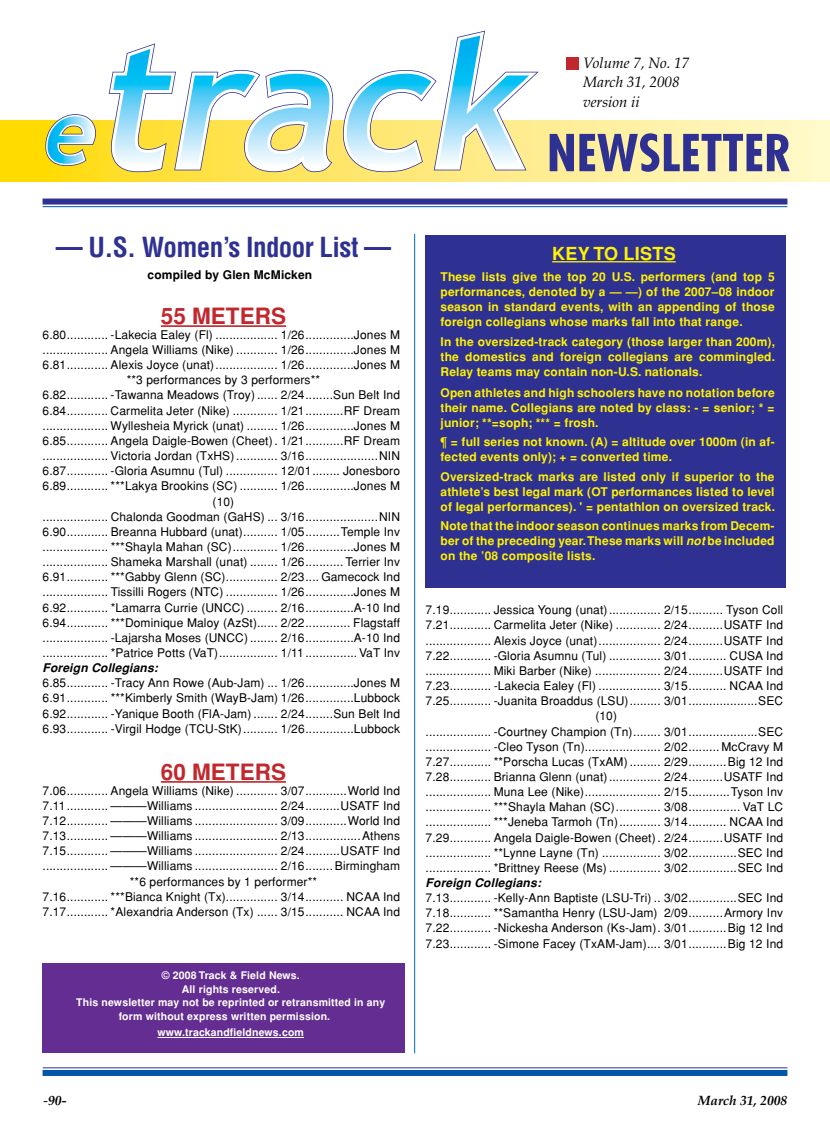
<style>
.page{position:relative;width:830px;height:1127px;background:#fff}
.page>*{position:absolute;margin:0;border:0;box-sizing:border-box;transform-origin:0 0}
.t1{font:700 condensed 27px "Helvetica";letter-spacing:-.02em;color:#2e3192}
.t2{font:700 22.5px "Helvetica";color:#c1272d}
.t3{font:700 18px "Helvetica";letter-spacing:.015em;color:#fff200}
.t4{font:italic 15px/19.5px "Palatino";color:#000}
.t5{font:italic 700 13.5px "Palatino";color:#000}
.t6{font:12px/15.1px "Helvetica";letter-spacing:.01em;color:#000;text-align:center}
.t7{font:700 12px/15px "Helvetica";letter-spacing:.015em;color:#fff200;text-align:justify}
.t8{font:italic 700 12px "Helvetica";letter-spacing:.015em;color:#000}
.t9{font:700 12px "Helvetica";letter-spacing:.015em;color:#000}
.t10{font:700 10.5px "Helvetica";letter-spacing:.015em;color:#fff}
.s1{font-style:italic}
.s2{font-weight:400;font-style:normal}
</style>
<div class="page">
<div style="left:42px;top:963px;width:362px;height:90px;background:#642d91"></div>
<hr style="left:157px;top:1037px;width:147px;height:1px;background:#fff">
<div style="left:566px;top:57px;width:12px;height:12px;background:#c1272d"></div>
<svg style="left:0;top:120px;width:829px;height:62px;background:#feea75"></svg>
<hr style="left:414px;top:234px;width:1px;height:819px;background:#006cb7">
<hr style="left:161px;top:325px;width:125px;height:2px;background:#c1272d">
<hr style="left:161px;top:781px;width:125px;height:2px;background:#c1272d">
<div style="left:425px;top:235px;width:360px;height:353px;background:#2e3192"></div>
<hr style="left:552px;top:261px;width:123px;height:1px;background:#fff200">
<div style="left:43px;top:1070px;width:744px;height:6px;background:#0057a8"></div>
<hr style="left:43px;top:1067px;width:744px;height:1px;background:#2e3192">
<div style="left:43px;top:199px;width:744px;height:6px;background:#2e3192"></div>
<hr style="left:43px;top:206px;width:744px;height:1px;background:#0057a8">
<svg style="left:106px;top:120px;width:438px;height:54px"></svg>
<svg style="left:108px;top:30px;width:432px;height:143px"></svg>
<svg style="left:43px;top:114px;width:54px;height:53px;background:#b0d1a2"></svg>
<svg style="left:549px;top:133px;width:240px;height:39px;background:#8e8a9e"></svg>
<p class="t4" style="left:583px;top:53px;width:107px">Volume 7, No. 17<br>March 31, 2008 version ii</p>
<h1 class="t1" style="left:56px;top:230px;width:337px">— U.S. Women’s Indoor List —</h1>
<p class="t9" style="left:147px;top:268px;width:166px">compiled by Glen McMicken</p>
<h2 class="t2" style="left:161px;top:303px;width:127px">55 METERS</h2>
<p class="t6" style="left:43px;top:327px;width:359px">6.80............ -Lakecia Ealey (Fl) .................. 1/26..............Jones M ................... Angela Williams (Nike) ............ 1/26..............Jones M 6.81............ Alexis Joyce (unat).................. 1/26..............Jones M **3 performances by 3 performers**<br>6.82............ -Tawanna Meadows (Troy) ...... 2/24........Sun Belt Ind 6.84............ Carmelita Jeter (Nike) ............. 1/21...........RF Dream ................... Wyllesheia Myrick (unat) ......... 1/26..............Jones M 6.85............ Angela Daigle-Bowen (Cheet). 1/21...........RF Dream ................... Victoria Jordan (TxHS)............ 3/16.....................NIN 6.87............ -Gloria Asumnu (Tul) ............... 12/01........ Jonesboro 6.89............ ***Lakya Brookins (SC) ........... 1/26..............Jones M (10)<br>................... Chalonda Goodman (GaHS) ... 3/16.....................NIN 6.90............ Breanna Hubbard (unat).......... 1/05..........Temple Inv ................... ***Shayla Mahan (SC)............. 1/26..............Jones M ................... Shameka Marshall (unat) ........ 1/26........... Terrier Inv 6.91............ ***Gabby Glenn (SC)............... 2/23.... Gamecock Ind ................... Tissilli Rogers (NTC) ............... 1/26..............Jones M 6.92............ *Lamarra Currie (UNCC) ......... 2/16..............A-10 Ind 6.94............ ***Dominique Maloy (AzSt)...... 2/22............. Flagstaff ................... -Lajarsha Moses (UNCC) ........ 2/16..............A-10 Ind ................... *Patrice Potts (VaT)................. 1/11 ...............VaT Inv</p>
<p class="t8" style="left:43px;top:661px;width:117px">Foreign Collegians:</p>
<p class="t6" style="left:43px;top:675px;width:359px;text-align:justify">6.85............ -Tracy Ann Rowe (Aub-Jam) ... 1/26..............Jones M 6.91............ ***Kimberly Smith (WayB-Jam) 1/26..............Lubbock 6.92............ -Yanique Booth (FlA-Jam) ....... 2/24........Sun Belt Ind 6.93............ -Virgil Hodge (TCU-StK).......... 1/26..............Lubbock</p>
<h2 class="t2" style="left:161px;top:758px;width:127px">60 METERS</h2>
<p class="t6" style="left:43px;top:783px;width:359px">7.06............ Angela Williams (Nike) ............ 3/07............World Ind 7.11............ ———Williams ........................ 2/24..........USATF Ind 7.12............ ———Williams ........................ 3/09............World Ind 7.13............ ———Williams ........................ 2/13................Athens 7.15............ ———Williams ........................ 2/24..........USATF Ind ................... ———Williams ........................ 2/16........Birmingham **6 performances by 1 performer**<br>7.16............ ***Bianca Knight (Tx)............... 3/14........... NCAA Ind 7.17............ *Alexandria Anderson (Tx) ...... 3/15........... NCAA Ind</p>
<p class="t10" style="left:162px;top:969px;width:139px">© 2008 Track &amp; Field News.</p>
<p class="t10" style="left:182px;top:983px;width:100px">All rights reserved.</p>
<p class="t10" style="left:76px;top:996px;width:310px">This newsletter may not be reprinted or retransmitted in any</p>
<p class="t10" style="left:119px;top:1010px;width:213px">form without express written permission.</p>
<p class="t10" style="left:157px;top:1026px;width:148px">www.trackandfieldnews.com</p>
<h3 class="t3" style="left:552px;top:243px;width:125px">KEY TO LISTS</h3>
<p class="t7" style="left:440px;top:269px;width:335px">These lists give the top 20 U.S. performers (and top 5 performances, denoted by a — —) of the 2007–08 indoor season in standard events, with an appending of those foreign collegians whose marks fall into that range.</p>
<p class="t7" style="left:440px;top:334px;width:336px">In the oversized-track category (those larger than 200m), the domestics and foreign collegians are commingled.<br>Relay teams may contain non-U.S. nationals.</p>
<p class="t7" style="left:440px;top:385px;width:335px">Open athletes and high schoolers have no notation before their name. Collegians are noted by class: - = senior; * = junior; **=soph; *** = frosh.</p>
<p class="t7" style="left:440px;top:434px;width:335px">¶ = full series not known. (A) = altitude over 1000m (in af&shy;fected events only); + = converted time.</p>
<p class="t7" style="left:440px;top:469px;width:336px">Oversized-track marks are listed only if superior to the athlete’s best legal mark (OT performances listed to level of legal performances). ' = pentathlon on oversized track.</p>
<p class="t7" style="left:440px;top:518px;width:335px">Note that the indoor season continues marks from Decem&shy;ber of the preceding year. These marks will <span class="s1">not</span> be included on the ’08 composite lists.</p>
<p class="t6" style="left:425px;top:602px;width:359px">7.19............ Jessica Young (unat)............... 2/15.......... Tyson Coll 7.21............ Carmelita Jeter (Nike) ............. 2/24..........USATF Ind ................... Alexis Joyce (unat).................. 2/24..........USATF Ind 7.22............ -Gloria Asumnu (Tul) ............... 3/01........... CUSA Ind ................... Miki Barber (Nike) ................... 2/24..........USATF Ind 7.23............ -Lakecia Ealey (Fl) .................. 3/15........... NCAA Ind 7.25............ -Juanita Broaddus (LSU)......... 3/01....................SEC (10)<br>................... -Courtney Champion (Tn)........ 3/01....................SEC ................... -Cleo Tyson (Tn)...................... 2/02......... McCravy M 7.27............ **Porscha Lucas (TxAM) ......... 2/29...........Big 12 Ind 7.28............ Brianna Glenn (unat)............... 2/24..........USATF Ind ................... Muna Lee (Nike)...................... 2/15............Tyson Inv ................... ***Shayla Mahan (SC)............. 3/08............... VaT LC ................... ***Jeneba Tarmoh (Tn)............ 3/14........... NCAA Ind 7.29............ Angela Daigle-Bowen (Cheet). 2/24..........USATF Ind ................... **Lynne Layne (Tn) ................. 3/02..............SEC Ind ................... *Brittney Reese (Ms) ............... 3/02..............SEC Ind</p>
<p class="t8" style="left:425px;top:876px;width:117px">Foreign Collegians:</p>
<p class="t6" style="left:425px;top:890px;width:359px;text-align:justify">7.13............ -Kelly-Ann Baptiste (LSU-Tri) .. 3/02..............SEC Ind 7.18............ **Samantha Henry (LSU-Jam) 2/09..........Armory Inv 7.22............ -Nickesha Anderson (Ks-Jam). 3/01...........Big 12 Ind 7.23............ -Simone Facey (TxAM-Jam).... 3/01...........Big 12 Ind</p>
<p class="t5" style="left:44px;top:1093px;width:25px"><span class="s2">-</span>90-</p>
<p class="t5" style="left:697px;top:1092px;width:91px">March 31, 2008</p>
</div>
